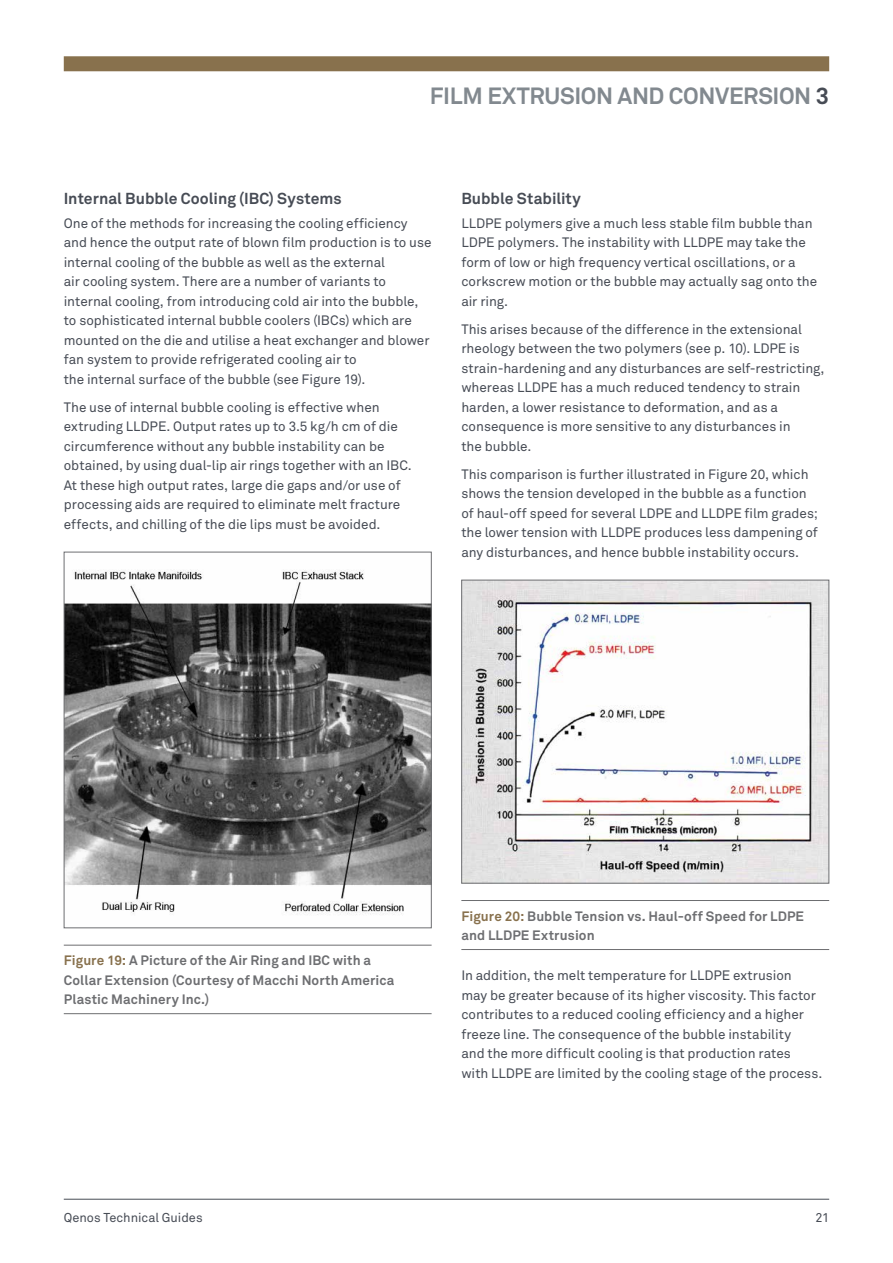
<style>
.page{position:relative;width:893px;height:1263px;background:#fff}
.page>*{position:absolute;margin:0;border:0;box-sizing:border-box;transform-origin:0 0}
.t1{font:700 23.25px "Akkurat";letter-spacing:-.015em;color:#82898f}
.t2{font:700 15.75px "Akkurat";color:#474c55}
.t3{font:13.5px/19.5px "Akkurat";letter-spacing:-.005em;color:#474c55}
.t4{font:700 13.5px/19.5px "Akkurat";letter-spacing:.01em;color:#6d6e71}
.t5{font:12.75px "Akkurat";color:#474c55}
.s1{color:#474c55}
.s2{color:#88714d}
</style>
<div class="page">
<hr style="left:64px;top:1199px;width:765px;height:1px;background:#474c55">
<div style="left:64px;top:56px;width:765px;height:15px;background:#88714d"></div>
<hr style="left:64px;top:945px;width:368px;height:1px;background:#6d6e71">
<hr style="left:64px;top:1013px;width:368px;height:1px;background:#6d6e71">
<img style="left:66px;top:569px;width:364px;height:346px">
<div style="left:64px;top:552px;width:368px;height:376px;border:1px solid #6d6e71"></div>
<hr style="left:461px;top:900px;width:368px;height:1px;background:#6d6e71">
<hr style="left:461px;top:949px;width:368px;height:1px;background:#6d6e71">
<img style="left:463px;top:582px;width:364px;height:299px">
<div style="left:461px;top:580px;width:368px;height:303px;border:1px solid #6d6e71"></div>
<h1 class="t1" style="left:430px;top:81px;width:401px">FILM EXTRUSION AND CONVERSION <span class="s1">3</span></h1>
<p class="t2" style="left:64px;top:189px;width:280px">Internal Bubble Cooling (IBC) Systems</p>
<p class="t3" style="left:64px;top:213px;width:369px">One of the methods for increasing the cooling efficiency and hence the output rate of blown film production is to use internal cooling of the bubble as well as the external<br>air cooling system. There are a number of variants to internal cooling, from introducing cold air into the bubble, to sophisticated internal bubble coolers (IBCs) which are mounted on the die and utilise a heat exchanger and blower fan system to provide refrigerated cooling air to<br>the internal surface of the bubble (see Figure 19).</p>
<p class="t3" style="left:64px;top:397px;width:349px">The use of internal bubble cooling is effective when extruding LLDPE. Output rates up to 3.5 kg/h cm of die circumference without any bubble instability can be obtained, by using dual-lip air rings together with an IBC.<br>At these high output rates, large die gaps and/or use of processing aids are required to eliminate melt fracture effects, and chilling of the die lips must be avoided.</p>
<p class="t2" style="left:461px;top:189px;width:121px">Bubble Stability</p>
<p class="t3" style="left:461px;top:213px;width:357px">LLDPE polymers give a much less stable film bubble than LDPE polymers. The instability with LLDPE may take the form of low or high frequency vertical oscillations, or a corkscrew motion or the bubble may actually sag onto the air ring.</p>
<p class="t3" style="left:461px;top:319px;width:365px">This arises because of the difference in the extensional rheology between the two polymers (see p. 10). LDPE is strain-hardening and any disturbances are self-restricting, whereas LLDPE has a much reduced tendency to strain harden, a lower resistance to deformation, and as a consequence is more sensitive to any disturbances in<br>the bubble.</p>
<p class="t3" style="left:461px;top:464px;width:358px">This comparison is further illustrated in Figure 20, which shows the tension developed in the bubble as a function of haul-off speed for several LDPE and LLDPE film grades; the lower tension with LLDPE produces less dampening of any disturbances, and hence bubble instability occurs.</p>
<p class="t4" style="left:64px;top:950px;width:332px"><span class="s2">Figure 19:</span> A Picture of the Air Ring and IBC with a<br>Collar Extension (Courtesy of Macchi North America<br>Plastic Machinery Inc.)</p>
<p class="t4" style="left:461px;top:906px;width:344px"><span class="s2">Figure 20:</span> Bubble Tension vs. Haul-off Speed for LDPE and LLDPE Extrusion</p>
<p class="t3" style="left:461px;top:965px;width:362px">In addition, the melt temperature for LLDPE extrusion<br>may be greater because of its higher viscosity. This factor contributes to a reduced cooling efficiency and a higher freeze line. The consequence of the bubble instability<br>and the more difficult cooling is that production rates<br>with LLDPE are limited by the cooling stage of the process.</p>
<p class="t5" style="left:64px;top:1209px;width:140px">Qenos Technical Guides</p>
<p class="t5" style="left:815px;top:1209px;width:15px">21</p>
</div>
